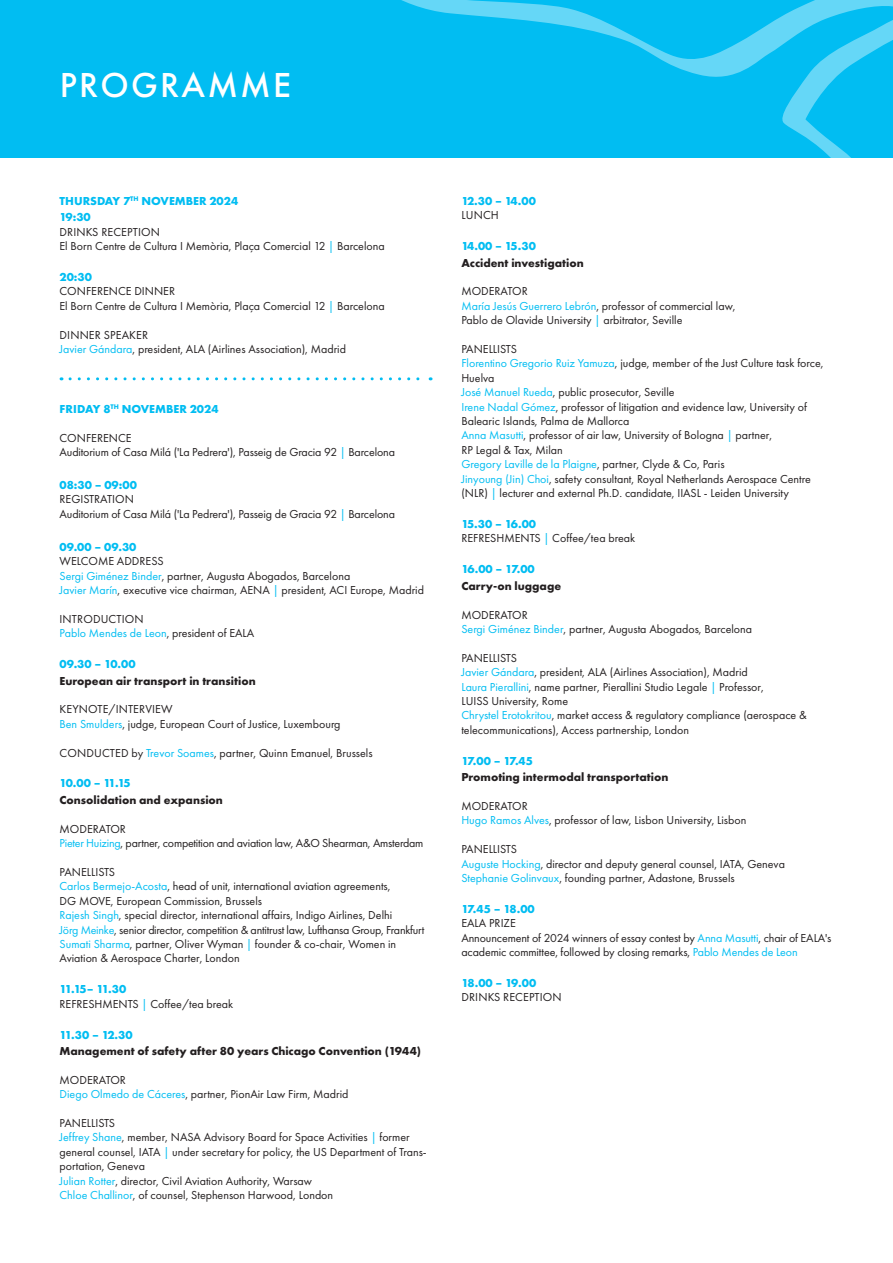
<style>
.page{position:relative;width:893px;height:1263px;background:#fff}
.page>*{position:absolute;margin:0;border:0;box-sizing:border-box;transform-origin:0 0}
.t1{font:500 36px "Futura PT";letter-spacing:.06em;color:#fff}
.Program_body{font:12px/14.4px "Futura PT";color:#231f20}
.Program_heading_-_date_time{font:700 12px "Futura PT";color:#01bdf2}
.Program_heading{font:700 12px "Futura PT";color:#231f20}
.Program_body-2{font:12px "Futura PT";letter-spacing:-.02em;color:#231f20}
.Program_body-3{font:12px "Futura PT";color:#01bdf2}
.Program_body-4{font:700 12px "Futura PT";letter-spacing:-.055em;color:#01bdf2}
.s1{color:#01bdf2}
.s2{color:#231f20}
</style>
<div class="page">
<div style="left:0;top:0;width:893px;height:157px;background:#01bdf2"></div>
<svg style="left:360px;top:0;width:533px;height:158px"></svg>
<svg style="left:70px;top:377px;width:361px;height:3px"></svg>
<p class="t1" style="left:60px;top:63px;width:233px">PROGRAMME</p>
<p class="Program_heading_-_date_time" style="left:60px;top:193px;width:180px">THURSDAY 7<sup>TH</sup> NOVEMBER 2024</p>
<p class="Program_heading_-_date_time" style="left:60px;top:209px;width:33px">19:30</p>
<p class="Program_body" style="left:60px;top:224px;width:102px">DRINKS RECEPTION</p>
<p class="Program_body" style="left:60px;top:239px;width:327px">El Born Centre de Cultura I Memòria, Plaça Comercial 12 <span class="s1">|</span> Barcelona</p>
<p class="Program_heading_-_date_time" style="left:60px;top:269px;width:34px">20:30</p>
<p class="Program_body" style="left:60px;top:284px;width:117px">CONFERENCE DINNER</p>
<p class="Program_body" style="left:60px;top:298px;width:327px">El Born Centre de Cultura I Memòria, Plaça Comercial 12 <span class="s1">|</span> Barcelona</p>
<p class="Program_body" style="left:60px;top:327px;width:90px">DINNER SPEAKER</p>
<p class="Program_body" style="left:60px;top:342px;width:288px"><span class="s1">Javier Gándara</span>, president, ALA (Airlines Association), Madrid</p>
<p class="Program_heading_-_date_time" style="left:60px;top:401px;width:160px">FRIDAY 8<sup>TH</sup> NOVEMBER 2024</p>
<p class="Program_body" style="left:60px;top:430px;width:73px">CONFERENCE</p>
<p class="Program_body" style="left:60px;top:445px;width:337px">Auditorium of Casa Milá ('La Pedrera'), Passeig de Gracia 92 <span class="s1">|</span> Barcelona</p>
<p class="Program_heading_-_date_time" style="left:60px;top:477px;width:79px">08:30 – 09:00</p>
<p class="Program_body" style="left:60px;top:492px;width:76px">REGISTRATION</p>
<p class="Program_body" style="left:60px;top:506px;width:337px">Auditorium of Casa Milá ('La Pedrera'), Passeig de Gracia 92 <span class="s1">|</span> Barcelona</p>
<p class="Program_heading_-_date_time" style="left:60px;top:539px;width:78px">09.00 – 09.30</p>
<p class="Program_body" style="left:60px;top:554px;width:106px">WELCOME ADDRESS</p>
<p class="Program_body" style="left:60px;top:568px;width:292px"><span class="s1">Sergi Giménez Binder</span>, partner, Augusta Abogados, Barcelona</p>
<p class="Program_body" style="left:60px;top:583px;width:366px"><span class="s1">Javier Marín</span>, executive vice chairman, AENA <span class="s1">|</span> president, ACI Europe, Madrid</p>
<p class="Program_body" style="left:60px;top:611px;width:86px">INTRODUCTION</p>
<p class="Program_body-3" style="left:60px;top:626px;width:196px">Pablo Mendes de Leon<span class="s2">, president of EALA</span></p>
<p class="Program_heading_-_date_time" style="left:60px;top:656px;width:78px">09.30 – 10.00</p>
<p class="Program_heading" style="left:60px;top:673px;width:198px">European air transport in transition</p>
<p class="Program_body" style="left:60px;top:702px;width:115px">KEYNOTE/INTERVIEW</p>
<p class="Program_body" style="left:60px;top:716px;width:283px"><span class="s1">Ben Smulders</span>, judge, European Court of Justice, Luxembourg</p>
<p class="Program_body" style="left:60px;top:745px;width:315px">CONDUCTED by <span class="s1">Trevor Soames</span>, partner, Quinn Emanuel, Brussels</p>
<p class="Program_heading_-_date_time" style="left:60px;top:776px;width:73px">10.00 – 11.15</p>
<p class="Program_heading" style="left:60px;top:792px;width:165px">Consolidation and expansion</p>
<p class="Program_body" style="left:60px;top:821px;width:68px">MODERATOR</p>
<p class="Program_body-2" style="left:60px;top:836px;width:365px"><span class="s1">Pieter Huizing</span>, partner, competition and aviation law, A&amp;O Shearman, Amsterdam</p>
<p class="Program_body" style="left:60px;top:865px;width:57px">PANELLISTS</p>
<p class="Program_body" style="left:60px;top:879px;width:333px"><span class="s1">Carlos Bermejo-Acosta</span>, head of unit, international aviation agreements,<br>DG MOVE, European Commission, Brussels</p>
<p class="Program_body" style="left:60px;top:908px;width:334px"><span class="s1">Rajesh Singh</span>, special director, international affairs, Indigo Airlines, Delhi</p>
<p class="Program_body-2" style="left:60px;top:922px;width:366px"><span class="s1">Jörg Meinke</span>, senior director, competition &amp; antitrust law, Lufthansa Group, Frankfurt</p>
<p class="Program_body" style="left:60px;top:937px;width:338px"><span class="s1">Sumati Sharma</span>, partner, Oliver Wyman <span class="s1">|</span> founder &amp; co-chair, Women in<br>Aviation &amp; Aerospace Charter, London</p>
<p class="Program_heading_-_date_time" style="left:60px;top:981px;width:68px">11.15– 11.30</p>
<p class="Program_body" style="left:60px;top:996px;width:175px">REFRESHMENTS <span class="s1">|</span> Coffee/tea break</p>
<p class="Program_heading_-_date_time" style="left:60px;top:1027px;width:75px">11.30 – 12.30</p>
<p class="Program_heading" style="left:60px;top:1043px;width:363px">Management of safety after 80 years Chicago Convention (1944)</p>
<p class="Program_body" style="left:60px;top:1072px;width:68px">MODERATOR</p>
<p class="Program_body" style="left:60px;top:1087px;width:291px"><span class="s1">Diego Olmedo de Cáceres</span>, partner, PionAir Law Firm, Madrid</p>
<p class="Program_body" style="left:60px;top:1116px;width:57px">PANELLISTS</p>
<p class="Program_body" style="left:60px;top:1130px;width:369px"><span class="s1">Jeffrey Shane</span>, member, NASA Advisory Board for Space Activities <span class="s1">|</span> former general counsel, IATA <span class="s1">|</span> under secretary for policy, the US Department of Trans&shy;portation, Geneva</p>
<p class="Program_body" style="left:60px;top:1173px;width:254px"><span class="s1">Julian Rotter</span>, director, Civil Aviation Authority, Warsaw</p>
<p class="Program_body" style="left:60px;top:1188px;width:275px"><span class="s1">Chloe Challinor</span>, of counsel, Stephenson Harwood, London</p>
<p class="Program_body-4" style="left:461px;top:193px;width:76px">12.30 – 14.00</p>
<p class="Program_body" style="left:461px;top:208px;width:39px">LUNCH</p>
<p class="Program_heading_-_date_time" style="left:461px;top:238px;width:76px">14.00 – 15.30</p>
<p class="Program_heading" style="left:461px;top:255px;width:124px">Accident investigation</p>
<p class="Program_body" style="left:461px;top:284px;width:68px">MODERATOR</p>
<p class="Program_body" style="left:461px;top:298px;width:276px"><span class="s1">María Jesús Guerrero Lebrón</span>, professor of commercial law,<br>Pablo de Olavide University <span class="s1">|</span> arbitrator, Seville</p>
<p class="Program_body" style="left:461px;top:342px;width:57px">PANELLISTS</p>
<p class="Program_body" style="left:461px;top:356px;width:364px"><span class="s1">Florentino Gregorio Ruiz Yamuza</span>, judge, member of the Just Culture task force,<br>Huelva</p>
<p class="Program_body" style="left:461px;top:385px;width:215px"><span class="s1">José Manuel Rueda</span>, public prosecutor, Seville</p>
<p class="Program_body" style="left:461px;top:399px;width:347px"><span class="s1">Irene Nadal Gómez</span>, professor of litigation and evidence law, University of<br>Balearic Islands, Palma de Mallorca</p>
<p class="Program_body" style="left:461px;top:428px;width:312px"><span class="s1">Anna Masutti</span>, professor of air law, University of Bologna <span class="s1">|</span> partner,<br>RP Legal &amp; Tax, Milan</p>
<p class="Program_body-3" style="left:461px;top:457px;width:265px">Gregory Laville de la Plaigne<span class="s2">, partner, Clyde &amp; Co, Paris</span></p>
<p class="Program_body" style="left:461px;top:471px;width:351px"><span class="s1">Jinyoung (Jin) Choi</span>, safety consultant, Royal Netherlands Aerospace Centre (NLR) <span class="s1">|</span> lecturer and external Ph.D. candidate, IIASL - Leiden University</p>
<p class="Program_heading_-_date_time" style="left:461px;top:516px;width:76px">15.30 – 16.00</p>
<p class="Program_body" style="left:461px;top:531px;width:175px">REFRESHMENTS <span class="s1">|</span> Coffee/tea break</p>
<p class="Program_heading_-_date_time" style="left:461px;top:561px;width:75px">16.00 – 17.00</p>
<p class="Program_heading" style="left:461px;top:578px;width:101px">Carry-on luggage</p>
<p class="Program_body" style="left:461px;top:607px;width:68px">MODERATOR</p>
<p class="Program_body" style="left:461px;top:622px;width:292px"><span class="s1">Sergi Giménez Binder</span>, partner, Augusta Abogados, Barcelona</p>
<p class="Program_body" style="left:461px;top:650px;width:57px">PANELLISTS</p>
<p class="Program_body" style="left:461px;top:665px;width:288px"><span class="s1">Javier Gándara</span>, president, ALA (Airlines Association), Madrid</p>
<p class="Program_body" style="left:461px;top:679px;width:304px"><span class="s1">Laura Pierallini</span>, name partner, Pierallini Studio Legale <span class="s1">|</span> Professor,<br>LUISS University, Rome</p>
<p class="Program_body" style="left:461px;top:708px;width:347px"><span class="s1">Chrystel Erotokritou</span>, market access &amp; regulatory compliance (aerospace &amp; telecommunications), Access partnership, London</p>
<p class="Program_heading_-_date_time" style="left:461px;top:753px;width:73px">17.00 – 17.45</p>
<p class="Program_heading" style="left:461px;top:769px;width:209px">Promoting intermodal transportation</p>
<p class="Program_body" style="left:461px;top:799px;width:68px">MODERATOR</p>
<p class="Program_body" style="left:461px;top:813px;width:287px"><span class="s1">Hugo Ramos Alves</span>, professor of law, Lisbon University, Lisbon</p>
<p class="Program_body" style="left:461px;top:842px;width:57px">PANELLISTS</p>
<p class="Program_body" style="left:461px;top:856px;width:325px"><span class="s1">Auguste Hocking</span>, director and deputy general counsel, IATA, Geneva</p>
<p class="Program_body" style="left:461px;top:871px;width:275px"><span class="s1">Stephanie Golinvaux</span>, founding partner, Adastone, Brussels</p>
<p class="Program_heading_-_date_time" style="left:461px;top:901px;width:75px">17.45 – 18.00</p>
<p class="Program_body" style="left:461px;top:916px;width:56px">EALA PRIZE</p>
<p class="Program_body" style="left:461px;top:930px;width:372px">Announcement of 2024 winners of essay contest by <span class="s1">Anna Masutti</span>, chair of EALA's academic committee, followed by closing remarks, <span class="s1">Pablo Mendes de Leon</span></p>
<p class="Program_heading_-_date_time" style="left:461px;top:975px;width:76px">18.00 – 19.00</p>
<p class="Program_body" style="left:461px;top:990px;width:102px">DRINKS RECEPTION</p>
</div>
